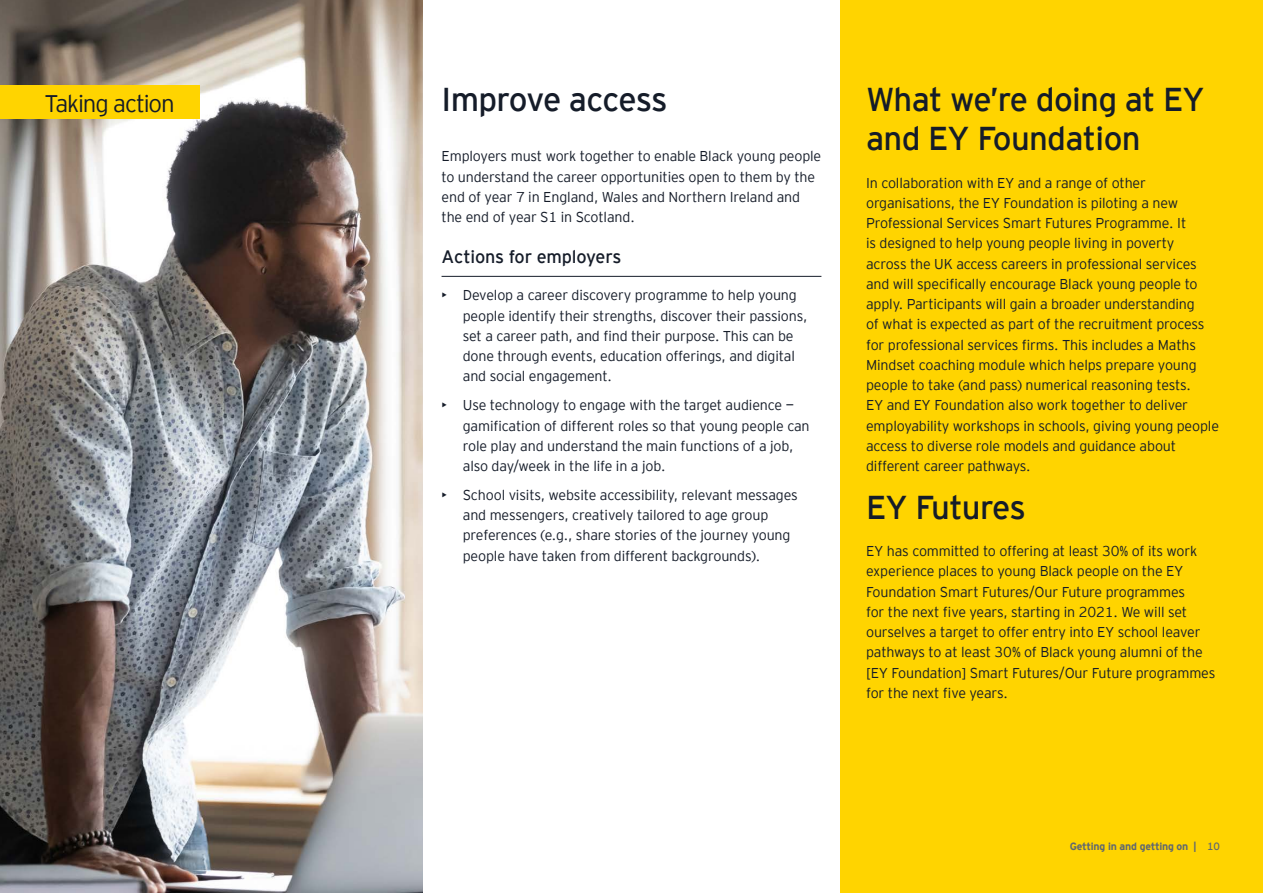
<style>
.page{position:relative;width:1263px;height:893px;background:#fff}
.page>*{position:absolute;margin:0;border:0;box-sizing:border-box;transform-origin:0 0}
.t1{font:33px/39px "EY Interstate";letter-spacing:-.02em;color:#151c29}
.t2{font:300 24px "EY Interstate";letter-spacing:-.05em;color:#151c29}
.t3{font:18px "EY Interstate";letter-spacing:-.01em;color:#151c29}
.t4{font:300 14.25px/20.2px "EY Interstate";letter-spacing:-.01em;color:#151c29}
.t5{font:700 10.5px "EY Interstate";letter-spacing:-.02em;color:#5f6771}
.s1{font-weight:400}
</style>
<div class="page">
<div style="left:840px;top:0;width:423px;height:893px;background:#ffd400"></div>
<img style="left:0;top:0;width:422px;height:893px">
<hr style="left:441px;top:276px;width:380px;height:1px;background:#151c29">
<div style="left:0;top:85px;width:200px;height:34px;background:#ffd400"></div>
<h2 class="t2" style="left:45px;top:86px;width:132px">Taking action</h2>
<h1 class="t1" style="left:441px;top:78px;width:228px">Improve access</h1>
<p class="t4" style="left:441px;top:145px;width:381px">Employers must work together to enable Black young people to understand the career opportunities open to them by the end of year 7 in England, Wales and Northern Ireland and the end of year S1 in Scotland.</p>
<p class="t3" style="left:441px;top:244px;width:181px">Actions for employers</p>
<p class="t4" style="left:463px;top:284px;width:346px;text-indent:-21px">• Develop a career discovery programme to help young people identify their strengths, discover their passions, set a career path, and find their purpose. This can be done through events, education offerings, and digital and social engagement.</p>
<p class="t4" style="left:463px;top:394px;width:348px;text-indent:-21px">• Use technology to engage with the target audience — gamification of different roles so that young people can role play and understand the main functions of a job, also day/week in the life in a job.</p>
<p class="t4" style="left:463px;top:484px;width:336px;text-indent:-21px">• School visits, website accessibility, relevant messages and messengers, creatively tailored to age group preferences (e.g., share stories of the journey young people have taken from different backgrounds).</p>
<h1 class="t1" style="left:866px;top:78px;width:340px">What we’re doing at EY and EY Foundation</h1>
<p class="t4" style="left:866px;top:172px;width:354px">In collaboration with EY and a range of other organisations, the EY Foundation is piloting a new Professional Services Smart Futures Programme. It<br>is designed to help young people living in poverty<br>across the UK access careers in professional services and will specifically encourage Black young people to apply. Participants will gain a broader understanding<br>of what is expected as part of the recruitment process for professional services firms. This includes a Maths Mindset coaching module which helps prepare young people to take (and pass) numerical reasoning tests.<br>EY and EY Foundation also work together to deliver employability workshops in schools, giving young people access to diverse role models and guidance about different career pathways.</p>
<h1 class="t1" style="left:866px;top:486px;width:161px">EY Futures</h1>
<p class="t4" style="left:866px;top:540px;width:351px">EY has committed to offering at least 30% of its work experience places to young Black people on the EY Foundation Smart Futures/Our Future programmes<br>for the next five years, starting in 2021. We will set ourselves a target to offer entry into EY school leaver pathways to at least 30% of Black young alumni of the [EY Foundation] Smart Futures/Our Future programmes for the next five years.</p>
<p class="t5" style="left:1070px;top:839px;width:152px">Getting in and getting on | <span class="s1">10</span></p>
</div>
